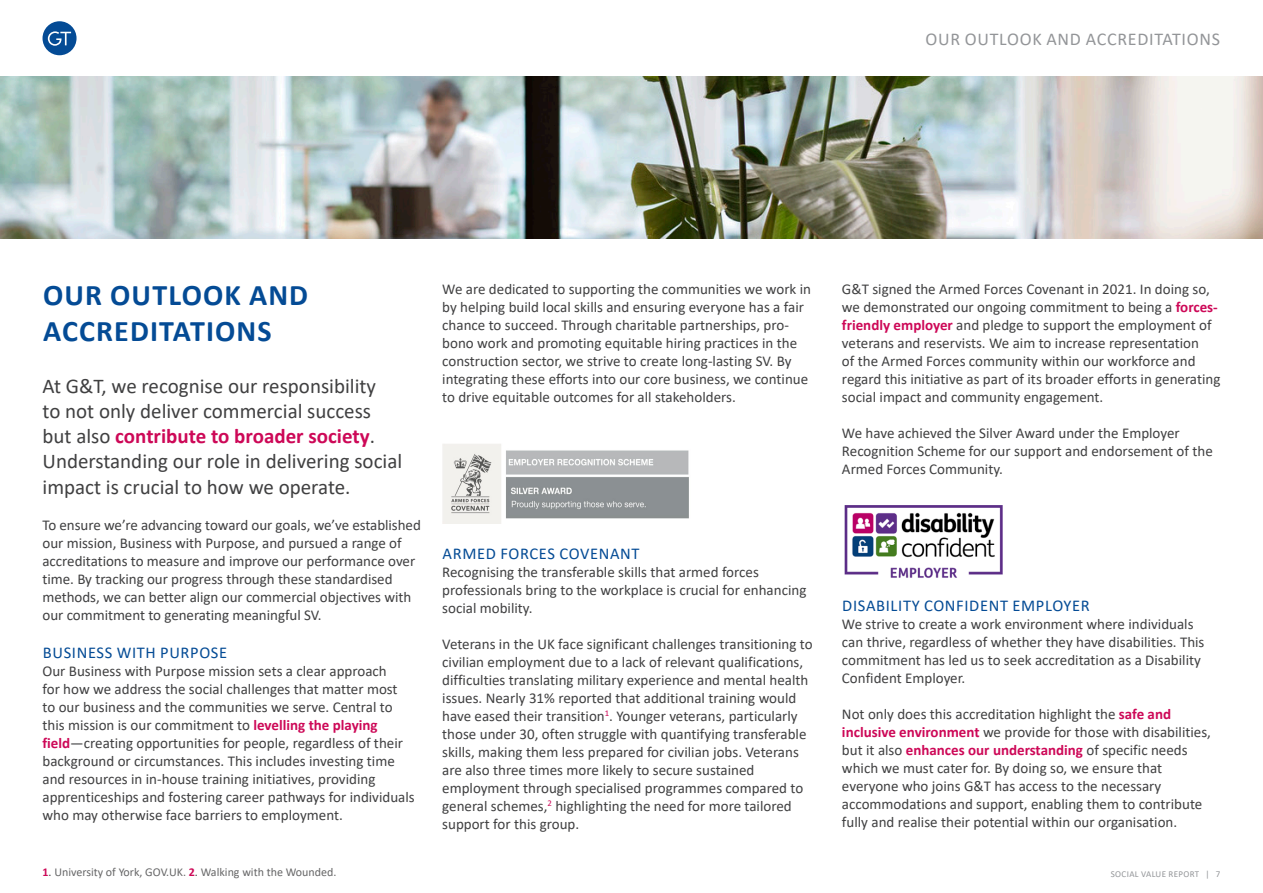
<style>
.page{position:relative;width:1263px;height:893px;background:#fff}
.page>*{position:absolute;margin:0;border:0;box-sizing:border-box;transform-origin:0 0}
.Opening_Para{font:700 30px/36px "Calibri";letter-spacing:.04em;color:#044b95}
.Opening_Para-2{font:21px/25.2px "Calibri";color:#404041}
.Top_Right_Page_Header{font:18px "Calibri";letter-spacing:.04em;color:#939598}
.Sub-heading{font:16.5px "Calibri";letter-spacing:.04em;color:#044b95}
.Body_Text{font:15px/18px "Calibri";color:#404041}
.Body_Text-2{font:12px "Calibri";color:#666667}
.t1{font:9px "Calibri";letter-spacing:.04em;color:#939598}
.s1{font-weight:700;color:#cd0857}
.s2{color:#404041}
</style>
<div class="page">
<svg style="left:43px;top:21px;width:34px;height:34px"></svg>
<img style="left:0;top:77px;width:1263px;height:161px">
<img style="left:844px;top:505px;width:159px;height:73px">
<img style="left:442px;top:444px;width:247px;height:79px">
<p class="Top_Right_Page_Header" style="left:925px;top:26px;width:296px">OUR OUTLOOK AND ACCREDITATIONS</p>
<p class="Opening_Para" style="left:43px;top:277px;width:267px">OUR OUTLOOK AND<br>ACCREDITATIONS</p>
<p class="Opening_Para-2" style="left:43px;top:373px;width:361px">At G&amp;T, we recognise our responsibility<br>to not only deliver commercial success but also <span class="s1">contribute to broader society</span>.<br>Understanding our role in delivering social impact is crucial to how we operate.</p>
<p class="Body_Text" style="left:43px;top:515px;width:380px">To ensure we’re advancing toward our goals, we’ve established our mission, Business with Purpose, and pursued a range of accreditations to measure and improve our performance over time. By tracking our progress through these standardised methods, we can better align our commercial objectives with our commitment to generating meaningful SV.</p>
<p class="Sub-heading" style="left:43px;top:641px;width:186px">BUSINESS WITH PURPOSE</p>
<p class="Body_Text" style="left:43px;top:661px;width:374px">Our Business with Purpose mission sets a clear approach<br>for how we address the social challenges that matter most<br>to our business and the communities we serve. Central to this mission is our commitment to <span class="s1">levelling the playing field</span>—creating opportunities for people, regardless of their background or circumstances. This includes investing time and resources in in-house training initiatives, providing apprenticeships and fostering career pathways for individuals who may otherwise face barriers to employment.</p>
<p class="Body_Text-2" style="left:43px;top:863px;width:295px"><span class="s1">1</span><span class="s2">.</span> University of York, GOV.UK. <span class="s1">2</span><span class="s2">.</span> Walking with the Wounded.</p>
<p class="Body_Text" style="left:442px;top:280px;width:370px">We are dedicated to supporting the communities we work in by helping build local skills and ensuring everyone has a fair chance to succeed. Through charitable partnerships, pro&shy;bono work and promoting equitable hiring practices in the construction sector, we strive to create long-lasting SV. By integrating these efforts into our core business, we continue to drive equitable outcomes for all stakeholders.</p>
<p class="Sub-heading" style="left:443px;top:542px;width:199px">ARMED FORCES COVENANT</p>
<p class="Body_Text" style="left:442px;top:562px;width:366px">Recognising the transferable skills that armed forces professionals bring to the workplace is crucial for enhancing social mobility.</p>
<p class="Body_Text" style="left:442px;top:634px;width:372px">Veterans in the UK face significant challenges transitioning to civilian employment due to a lack of relevant qualifications, difficulties translating military experience and mental health issues. Nearly 31% reported that additional training would have eased their transition<sup>1</sup>. Younger veterans, particularly those under 30, often struggle with quantifying transferable skills, making them less prepared for civilian jobs. Veterans are also three times more likely to secure sustained employment through specialised programmes compared to general schemes,<sup>2</sup> highlighting the need for more tailored support for this group.</p>
<p class="Body_Text" style="left:842px;top:280px;width:380px">G&amp;T signed the Armed Forces Covenant in 2021. In doing so, we demonstrated our ongoing commitment to being a <span class="s1">forces&shy;friendly employer</span> and pledge to support the employment of veterans and reservists. We aim to increase representation<br>of the Armed Forces community within our workforce and regard this initiative as part of its broader efforts in generating social impact and community engagement.</p>
<p class="Body_Text" style="left:842px;top:424px;width:372px">We have achieved the Silver Award under the Employer<br>Recognition Scheme for our support and endorsement of the<br>Armed Forces Community.</p>
<p class="Sub-heading" style="left:842px;top:594px;width:249px">DISABILITY CONFIDENT EMPLOYER</p>
<p class="Body_Text" style="left:842px;top:614px;width:364px">We strive to create a work environment where individuals can thrive, regardless of whether they have disabilities. This commitment has led us to seek accreditation as a Disability Confident Employer.</p>
<p class="Body_Text" style="left:842px;top:704px;width:370px">Not only does this accreditation highlight the <span class="s1">safe and inclusive environment</span> we provide for those with disabilities, but it also <span class="s1">enhances our understanding</span> of specific needs which we must cater for. By doing so, we ensure that everyone who joins G&amp;T has access to the necessary accommodations and support, enabling them to contribute fully and realise their potential within our organisation.</p>
<p class="t1" style="left:1111px;top:867px;width:111px">SOCIAL VALUE REPORT | 7</p>
</div>
